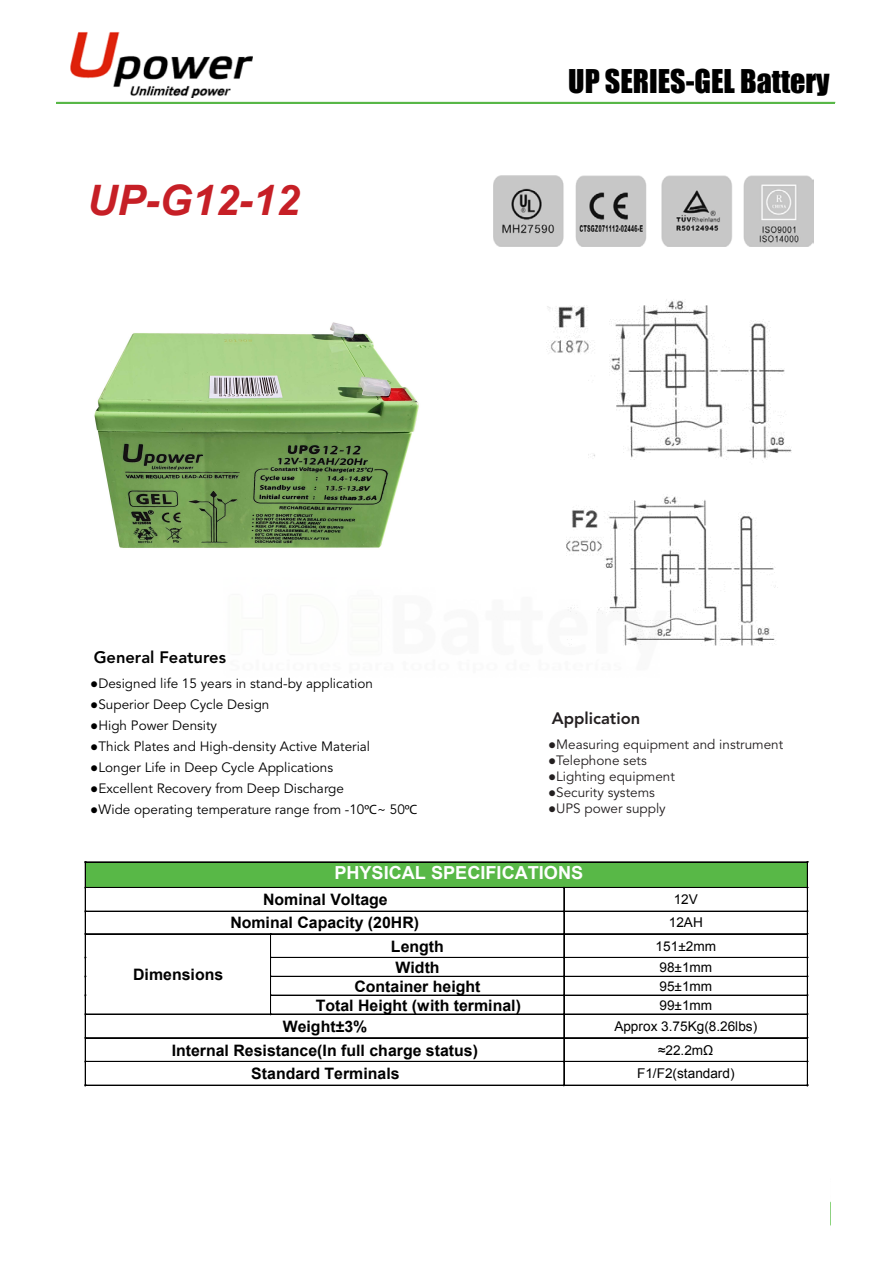
<style>
.page{position:relative;width:893px;height:1263px;background:#fff}
.page>*{position:absolute;margin:0;border:0;box-sizing:border-box;transform-origin:0 0}
.t1{font:italic 700 42px "Arial";color:#c61f26}
.t2{font:30px "Impact";color:#000}
.t3{font:700 18px "Arial";color:#fff}
.t4{font:800 16.5px "Avenir";color:#000}
.t5{font:800 16.5px "Avenir";color:#231f20}
.t6{font:700 15.75px "Arial";color:#000}
.t7{font:13.5px "Avenir";color:#000}
.t8{font:13.5px "Avenir";color:#231f20}
.t9{font:13.5px "Arial";color:#000}
.s1{font-style:inherit}
.s2{font-family:"Century Gothic"}
.s3{font-family:"Myriad Pro"}
</style>
<div class="page">
<img style="left:94px;top:322px;width:325px;height:226px">
<div style="left:86px;top:863px;width:8px;height:20px;background:#58b847"></div>
<div style="left:799px;top:863px;width:8px;height:20px;background:#58b847"></div>
<hr style="left:86px;top:883px;width:721px;height:4px;background:#58b847">
<div style="left:94px;top:863px;width:705px;height:20px;background:#58b847"></div>
<hr style="left:86px;top:862px;width:721px;height:1px;background:#000">
<hr style="left:86px;top:887px;width:478px;height:1px;background:#000">
<hr style="left:564px;top:887px;width:243px;height:1px;background:#000">
<hr style="left:86px;top:911px;width:478px;height:1px;background:#000">
<hr style="left:564px;top:911px;width:243px;height:1px;background:#000">
<hr style="left:86px;top:934px;width:185px;height:1px;background:#000">
<hr style="left:86px;top:933px;width:185px;height:1px;background:#000">
<hr style="left:271px;top:934px;width:293px;height:1px;background:#000">
<hr style="left:271px;top:933px;width:293px;height:1px;background:#000">
<hr style="left:564px;top:934px;width:243px;height:1px;background:#000">
<hr style="left:564px;top:933px;width:243px;height:1px;background:#000">
<hr style="left:271px;top:957px;width:293px;height:1px;background:#000">
<hr style="left:564px;top:957px;width:243px;height:1px;background:#000">
<hr style="left:271px;top:976px;width:293px;height:1px;background:#000">
<hr style="left:564px;top:976px;width:243px;height:1px;background:#000">
<hr style="left:271px;top:995px;width:293px;height:1px;background:#000">
<hr style="left:564px;top:995px;width:243px;height:1px;background:#000">
<hr style="left:86px;top:1014px;width:185px;height:1px;background:#000">
<svg style="left:270px;top:933px;width:2px;height:81px"></svg>
<hr style="left:271px;top:1014px;width:293px;height:1px;background:#000">
<hr style="left:564px;top:1014px;width:243px;height:1px;background:#000">
<hr style="left:86px;top:1038px;width:478px;height:1px;background:#000">
<hr style="left:86px;top:1037px;width:478px;height:1px;background:#000">
<hr style="left:564px;top:1038px;width:243px;height:1px;background:#000">
<hr style="left:564px;top:1037px;width:243px;height:1px;background:#000">
<hr style="left:86px;top:1061px;width:478px;height:1px;background:#000">
<hr style="left:564px;top:1061px;width:243px;height:1px;background:#000">
<svg style="left:85px;top:862px;width:1px;height:224px"></svg>
<hr style="left:86px;top:1085px;width:478px;height:1px;background:#000">
<svg style="left:564px;top:888px;width:1px;height:197px"></svg>
<hr style="left:564px;top:1085px;width:243px;height:1px;background:#000">
<svg style="left:807px;top:862px;width:1px;height:224px"></svg>
<img style="left:493px;top:176px;width:321px;height:71px">
<img style="left:566px;top:496px;width:212px;height:150px">
<img style="left:546px;top:299px;width:246px;height:162px">
<hr style="left:57px;top:102px;width:778px;height:2px;background:#58b747">
<img style="left:70px;top:32px;width:182px;height:66px">
<img style="left:566px;top:577px;width:104px;height:69px">
<h1 class="t1" style="left:87px;top:177px;width:214px">UP-G1<span class="s1">2</span>-12</h1>
<h2 class="t2" style="left:568px;top:62px;width:263px">UP SERIES-GEL Battery</h2>
<p class="t4" style="left:94px;top:648px;width:134px">General Features</p>
<p class="t7" style="left:90px;top:675px;width:284px"><span class="s2">●</span>Designed life 15 years in stand-by application</p>
<p class="t7" style="left:90px;top:696px;width:181px"><span class="s2">●</span>Superior Deep Cycle Design</p>
<p class="t7" style="left:90px;top:717px;width:128px"><span class="s2">●</span>High Power Density</p>
<p class="t7" style="left:90px;top:738px;width:281px"><span class="s2">●</span>Thick Plates and High-density Active Material</p>
<p class="t7" style="left:90px;top:759px;width:244px"><span class="s2">●</span>Longer Life in Deep Cycle Applications</p>
<p class="t7" style="left:90px;top:780px;width:255px"><span class="s2">●</span>Excellent Recovery from Deep Discharge</p>
<p class="t7" style="left:90px;top:801px;width:329px"><span class="s2">●</span>Wide operating temperature range from -10<span class="s3">ºC</span>~ 50<span class="s3">ºC</span></p>
<p class="t5" style="left:552px;top:708px;width:90px">Application</p>
<p class="t8" style="left:548px;top:736px;width:237px"><span class="s2">●</span>Measuring equipment and instrument</p>
<p class="t8" style="left:548px;top:752px;width:100px"><span class="s2">●</span>Telephone sets</p>
<p class="t8" style="left:548px;top:768px;width:128px"><span class="s2">●</span>Lighting equipment</p>
<p class="t8" style="left:548px;top:785px;width:108px"><span class="s2">●</span>Security systems</p>
<p class="t8" style="left:548px;top:801px;width:119px"><span class="s2">●</span>UPS power supply</p>
<h3 class="t3" style="left:334px;top:861px;width:250px">PHYSICAL SPECIFICATIONS</h3>
<p class="t6" style="left:263px;top:889px;width:126px">Nominal Voltage</p>
<p class="t9" style="left:674px;top:891px;width:26px">12V</p>
<p class="t6" style="left:230px;top:912px;width:190px">Nominal Capacity (20HR)</p>
<p class="t9" style="left:669px;top:914px;width:35px">12AH</p>
<p class="t6" style="left:391px;top:935px;width:54px">Length</p>
<p class="t9" style="left:656px;top:937px;width:62px">151±2mm</p>
<p class="t6" style="left:396px;top:957px;width:46px">Width</p>
<p class="t9" style="left:659px;top:958px;width:54px">98±1mm</p>
<p class="t6" style="left:354px;top:976px;width:128px">Container height</p>
<p class="t9" style="left:659px;top:977px;width:54px">95±1mm</p>
<p class="t6" style="left:316px;top:994px;width:207px">Total Height (with terminal)</p>
<p class="t9" style="left:659px;top:996px;width:54px">99±1mm</p>
<p class="t6" style="left:283px;top:1016px;width:86px">Weight±3%</p>
<p class="t9" style="left:614px;top:1017px;width:144px">Approx 3.75Kg(8.26lbs)</p>
<p class="t6" style="left:172px;top:1039px;width:308px">Internal Resistance(In full charge status)</p>
<p class="t9" style="left:658px;top:1041px;width:57px">≈22.2mΩ</p>
<p class="t6" style="left:251px;top:1063px;width:150px">Standard Terminals</p>
<p class="t9" style="left:637px;top:1065px;width:99px">F1/F2(standard)</p>
<p class="t6" style="left:133px;top:964px;width:92px">Dimensions</p>
</div>
